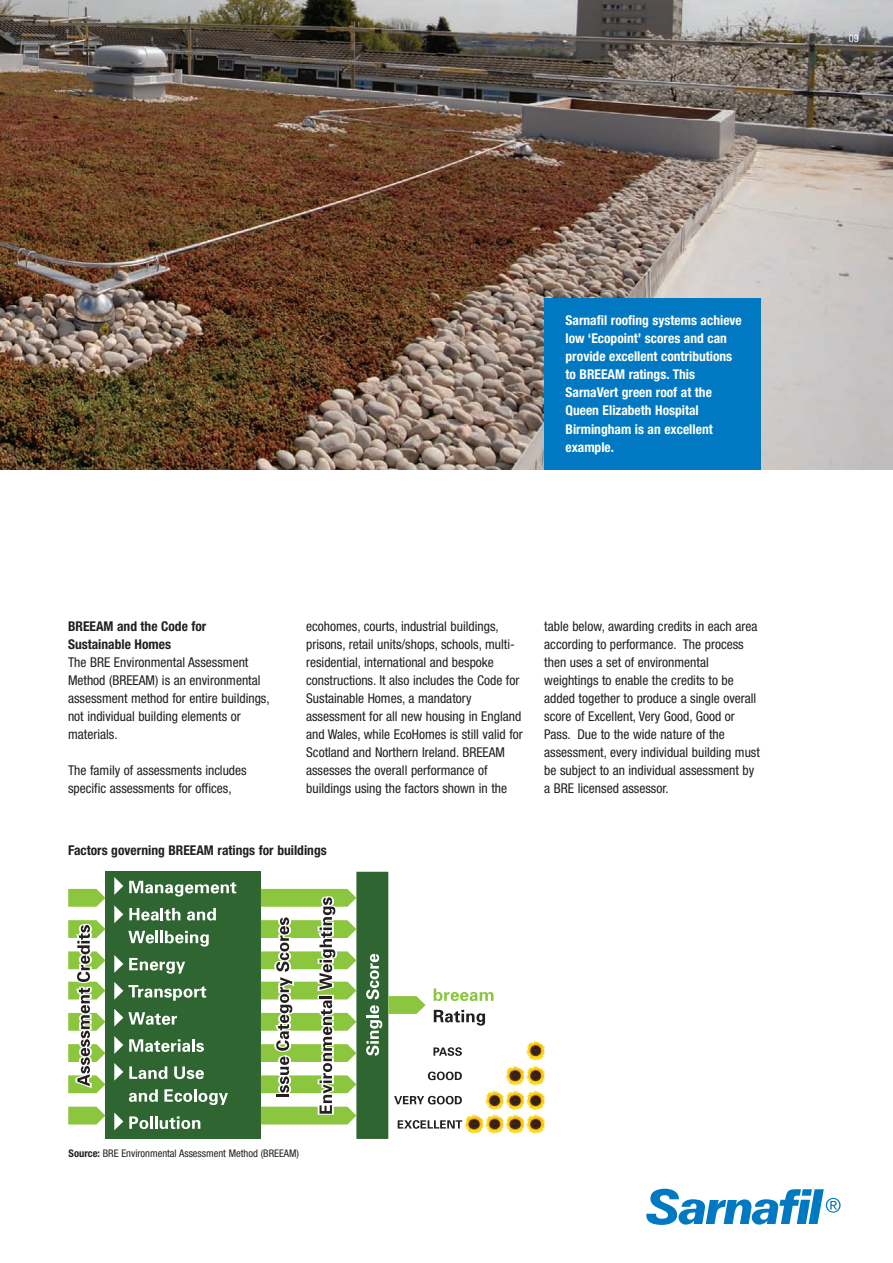
<style>
.page{position:relative;width:893px;height:1263px;background:#fff}
.page>*{position:absolute;margin:0;border:0;box-sizing:border-box;transform-origin:0 0}
.t1{font:condensed 13.5px/18.1px "Helvetica Neue";color:#231f20}
.t2{font:700 condensed 13.5px/18.1px "Helvetica Neue";color:#fff}
.t3{font:700 condensed 13.5px/18.1px "Helvetica Neue";color:#231f20}
.t4{font:condensed 10.5px "Helvetica Neue";color:#231f20}
.t5{font:condensed 10.5px "Helvetica Neue";color:#fff}
.s1{font-weight:700}
</style>
<div class="page">
<svg style="left:646px;top:1189px;width:195px;height:36px"></svg>
<img style="left:0;top:0;width:893px;height:470px">
<div style="left:544px;top:298px;width:217px;height:172px;background:#0079c2"></div>
<div style="left:105px;top:872px;width:156px;height:266px;background:#2f6531"></div>
<svg style="left:69px;top:889px;width:36px;height:18px"></svg>
<svg style="left:69px;top:1107px;width:36px;height:17px"></svg>
<svg style="left:114px;top:877px;width:9px;height:18px"></svg>
<svg style="left:114px;top:905px;width:9px;height:18px"></svg>
<svg style="left:114px;top:955px;width:9px;height:18px"></svg>
<svg style="left:114px;top:1036px;width:9px;height:18px"></svg>
<svg style="left:114px;top:1063px;width:9px;height:18px"></svg>
<svg style="left:114px;top:1112px;width:9px;height:18px"></svg>
<svg style="left:129px;top:881px;width:107px;height:16px"></svg>
<svg style="left:129px;top:908px;width:51px;height:12px"></svg>
<svg style="left:187px;top:908px;width:29px;height:12px"></svg>
<svg style="left:128px;top:931px;width:81px;height:15px"></svg>
<svg style="left:129px;top:958px;width:56px;height:16px"></svg>
<svg style="left:114px;top:982px;width:92px;height:19px"></svg>
<svg style="left:114px;top:1009px;width:63px;height:17px"></svg>
<svg style="left:129px;top:1039px;width:75px;height:13px"></svg>
<svg style="left:129px;top:1066px;width:38px;height:13px"></svg>
<svg style="left:174px;top:1066px;width:30px;height:13px"></svg>
<svg style="left:129px;top:1089px;width:29px;height:13px"></svg>
<svg style="left:164px;top:1089px;width:64px;height:16px"></svg>
<svg style="left:129px;top:1116px;width:71px;height:13px"></svg>
<svg style="left:69px;top:920px;width:36px;height:173px"></svg>
<svg style="left:261px;top:872px;width:232px;height:266px"></svg>
<img style="left:464px;top:1114px;width:81px;height:20px">
<img style="left:485px;top:1090px;width:60px;height:20px">
<img style="left:505px;top:1065px;width:40px;height:21px">
<img style="left:526px;top:1040px;width:19px;height:21px">
<p class="t5" style="left:849px;top:34px;width:12px">09</p>
<p class="t2" style="left:566px;top:312px;width:178px">Sarnafil roofing systems achieve low ‘Ecopoint’ scores and can provide excellent contributions to BREEAM ratings. This<br>SarnaVert green roof at the<br>Queen Elizabeth Hospital<br>Birmingham is an excellent example.</p>
<p class="t3" style="left:68px;top:618px;width:140px">BREEAM and the Code for<br>Sustainable Homes</p>
<p class="t1" style="left:68px;top:654px;width:203px">The BRE Environmental Assessment<br>Method (BREEAM) is an environmental assessment method for entire buildings, not individual building elements or materials.</p>
<p class="t1" style="left:68px;top:762px;width:180px">The family of assessments includes specific assessments for offices,</p>
<p class="t1" style="left:306px;top:618px;width:218px">ecohomes, courts, industrial buildings, prisons, retail units/shops, schools, multi&shy;residential, international and bespoke constructions. It also includes the Code for Sustainable Homes, a mandatory assessment for all new housing in England and Wales, while EcoHomes is still valid for Scotland and Northern Ireland. BREEAM assesses the overall performance of buildings using the factors shown in the</p>
<p class="t3" style="left:68px;top:843px;width:260px">Factors governing BREEAM ratings for buildings</p>
<p class="t1" style="left:544px;top:618px;width:217px">table below, awarding credits in each area according to performance. The process then uses a set of environmental weightings to enable the credits to be added together to produce a single overall score of Excellent, Very Good, Good or Pass. Due to the wide nature of the assessment, every individual building must be subject to an individual assessment by a BRE licensed assessor.</p>
<p class="t4" style="left:69px;top:1149px;width:232px"><span class="s1">Source:</span> BRE Environmental Assessment Method (BREEAM)</p>
</div>
